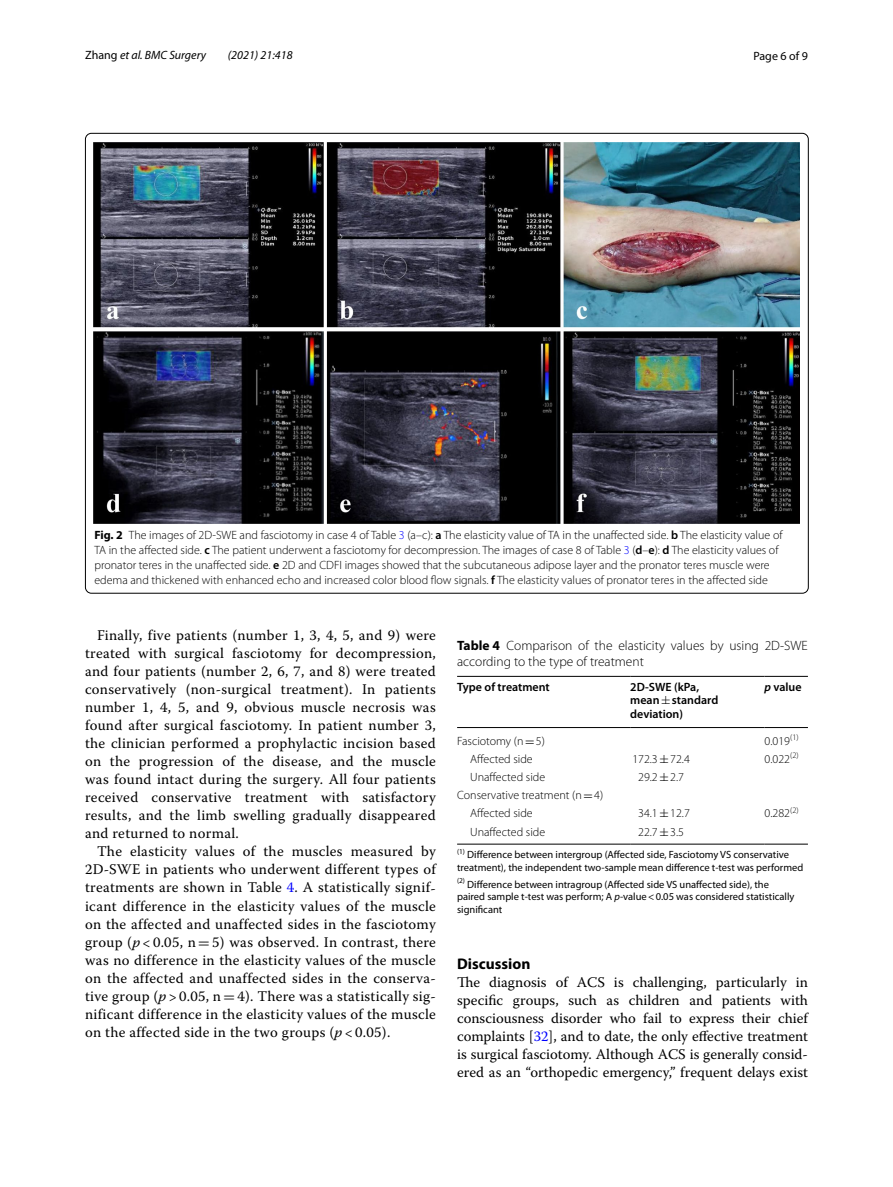
<style>
.page{position:relative;width:893px;height:1187px;background:#fff}
.page>*{position:absolute;margin:0;border:0;box-sizing:border-box;transform-origin:0 0}
.t1{font:700 15.45px "Myriad Pro";color:#000}
.t2{font:14.7px/18px "Warnock Pro";letter-spacing:.02em;color:#000;text-align:justify}
.t3{font:300 13.5px/16.5px "Myriad Pro";color:#000}
.t4{font:300 12px/15px "Myriad Pro";color:#000}
.t5{font:600 12px/13.5px "Myriad Pro";color:#000}
.t6{font:italic 12px "Myriad Pro";color:#000}
.t7{font:12px "Myriad Pro";color:#000}
.t8{font:10.5px/12.8px "Myriad Pro";color:#000}
.s1{font-style:normal}
.s2{font-weight:700}
.s3{color:#00f}
.s4{font-weight:600}
.s5{font-style:italic}
.s6{font-family:"MTSY"}
.s7{font-family:"MTSY";font-weight:400}
</style>
<div class="page">
<img style="left:94px;top:142px;width:706px;height:381px">
<hr style="left:457px;top:676px;width:173px;height:1px;background:#000">
<hr style="left:457px;top:727px;width:173px;height:1px;background:#000">
<hr style="left:630px;top:676px;width:135px;height:1px;background:#000">
<hr style="left:630px;top:727px;width:135px;height:1px;background:#000">
<hr style="left:765px;top:676px;width:43px;height:1px;background:#000">
<hr style="left:765px;top:727px;width:43px;height:1px;background:#000">
<hr style="left:765px;top:843px;width:43px;height:1px;background:#000">
<hr style="left:457px;top:843px;width:173px;height:1px;background:#000">
<hr style="left:630px;top:843px;width:135px;height:1px;background:#000">
<p class="t6" style="left:85px;top:48px;width:123px"><span class="s1">Zhang</span> et al. BMC Surgery</p>
<p class="t6" style="left:228px;top:48px;width:66px">(2021) 21:418</p>
<p class="t7" style="left:753px;top:48px;width:56px">Page 6 of 9</p>
<p class="t4" style="left:94px;top:527px;width:690px"><span class="s2">Fig. 2</span> The images of 2D-SWE and fasciotomy in case 4 of Table <span class="s3">3</span> (a–c): <span class="s4">a</span> The elasticity value of TA in the unaffected side. <span class="s4">b</span> The elasticity value of TA in the affected side. <span class="s4">c</span> The patient underwent a fasciotomy for decompression. The images of case 8 of Table <span class="s3">3</span> (<span class="s4">d</span>–<span class="s4">e</span>): <span class="s4">d</span> The elasticity values of pronator teres in the unaffected side. <span class="s4">e</span> 2D and CDFI images showed that the subcutaneous adipose layer and the pronator teres muscle were edema and thickened with enhanced echo and increased color blood flow signals. <span class="s4">f</span> The elasticity values of pronator teres in the affected side</p>
<p class="t2" style="left:85px;top:626px;width:352px;text-indent:12px">Finally, five patients (number 1, 3, 4, 5, and 9) were treated with surgical fasciotomy for decompression, and four patients (number 2, 6, 7, and 8) were treated conservatively (non-surgical treatment). In patients number 1, 4, 5, and 9, obvious muscle necrosis was found after surgical fasciotomy. In patient number 3, the clinician performed a prophylactic incision based on the progression of the disease, and the muscle was found intact during the surgery. All four patients received conservative treatment with satisfactory results, and the limb swelling gradually disappeared and returned to normal.</p>
<p class="t2" style="left:85px;top:842px;width:352px;text-indent:12px">The elasticity values of the muscles measured by 2D-SWE in patients who underwent different types of treatments are shown in Table <span class="s3">4</span>. A statistically signif&shy;icant difference in the elasticity values of the muscle on the affected and unaffected sides in the fasciotomy group (<span class="s5">p</span> &lt; 0.05, n <span class="s6">=</span> 5) was observed. In contrast, there was no difference in the elasticity values of the muscle on the affected and unaffected sides in the conserva&shy;tive group (<span class="s5">p</span> &gt; 0.05, n <span class="s6">=</span> 4). There was a statistically sig&shy;nificant difference in the elasticity values of the muscle on the affected side in the two groups (<span class="s5">p</span> &lt; 0.05).</p>
<p class="t3" style="left:457px;top:637px;width:352px"><span class="s2">Table 4</span> Comparison of the elasticity values by using 2D-SWE according to the type of treatment</p>
<p class="t5" style="left:457px;top:679px;width:94px">Type of treatment</p>
<p class="t5" style="left:630px;top:679px;width:90px">2D-SWE (kPa, mean<span class="s7">±</span>standard deviation)</p>
<p class="t5" style="left:765px;top:679px;width:38px"><span class="s5">p</span> value</p>
<p class="t4" style="left:457px;top:733px;width:89px">Fasciotomy (n<span class="s7">=</span>5)</p>
<p class="t4" style="left:765px;top:733px;width:36px">0.019<sup>(1)</sup></p>
<p class="t4" style="left:470px;top:751px;width:64px">Affected side</p>
<p class="t4" style="left:632px;top:751px;width:59px">172.3<span class="s7">±</span>72.4</p>
<p class="t4" style="left:765px;top:751px;width:36px">0.022<sup>(2)</sup></p>
<p class="t4" style="left:470px;top:769px;width:76px">Unaffected side</p>
<p class="t4" style="left:638px;top:769px;width:47px">29.2<span class="s7">±</span>2.7</p>
<p class="t4" style="left:470px;top:786px;width:135px;line-height:18.1px;text-indent:-13px">Conservative treatment (n<span class="s7">=</span>4)<br>Affected side</p>
<p class="t4" style="left:638px;top:806px;width:53px">34.1<span class="s7">±</span>12.7</p>
<p class="t4" style="left:765px;top:806px;width:36px">0.282<sup>(2)</sup></p>
<p class="t4" style="left:470px;top:824px;width:76px">Unaffected side</p>
<p class="t4" style="left:638px;top:824px;width:47px">22.7<span class="s7">±</span>3.5</p>
<p class="t8" style="left:457px;top:847px;width:348px"><sup>(1)</sup> Difference between intergroup (Affected side, Fasciotomy VS conservative treatment), the independent two-sample mean difference t-test was performed</p>
<p class="t8" style="left:457px;top:877px;width:339px"><sup>(2)</sup> Difference between intragroup (Affected side VS unaffected side), the paired sample t-test was perform; A <span class="s5">p</span>-value&lt;0.05 was considered statistically significant</p>
<p class="t1" style="left:457px;top:953px;width:75px">Discussion</p>
<p class="t2" style="left:457px;top:972px;width:352px">The diagnosis of ACS is challenging, particularly in specific groups, such as children and patients with consciousness disorder who fail to express their chief complaints [<span class="s3">32</span>], and to date, the only effective treatment is surgical fasciotomy. Although ACS is generally consid&shy;ered as an “orthopedic emergency,” frequent delays exist</p>
</div>
